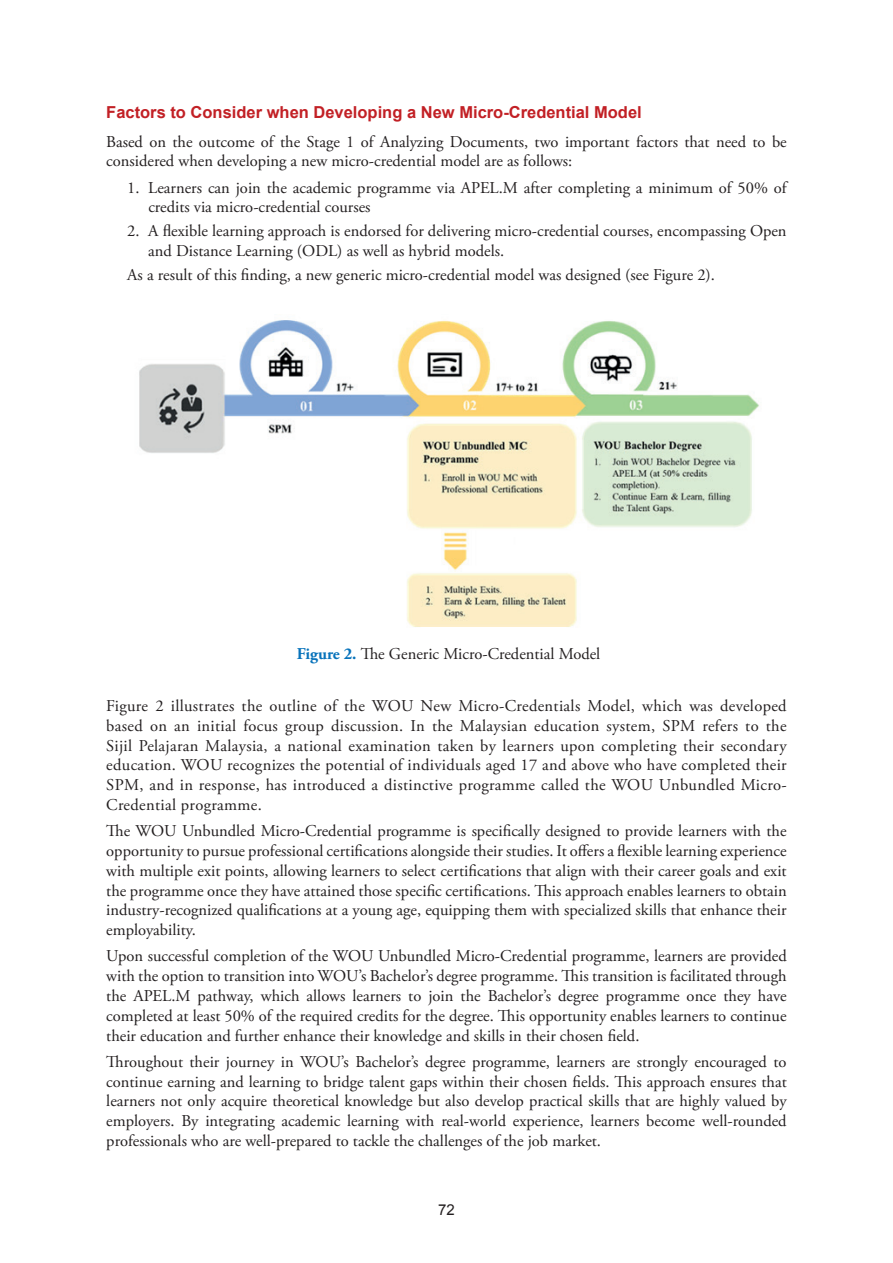
<style>
.page{position:relative;width:893px;height:1263px;background:#fff}
.page>*{position:absolute;margin:0;border:0;box-sizing:border-box;transform-origin:0 0}
.t1{font:16.5px/19.8px "Adobe Garamond Pro";color:#231f20;text-align:justify}
.t2{font:700 16.5px "Arial";color:#c22025}
.t3{font:15px "Arial";color:#231f20}
.s1{font-style:inherit}
.s2{font-weight:700;color:#0873bb}
</style>
<div class="page">
<img style="left:139px;top:320px;width:620px;height:307px">
<p class="t2" style="left:106px;top:102px;width:537px">Factors to Consider <span class="s1">w</span>hen Developing a New Micro-Credential Model</p>
<p class="t1" style="left:106px;top:132px;width:682px">Based on the outcome of the Stage 1 of Analyzing Documents, two important factors that need to be considered when developing a new micro-credential model are as follows:</p>
<p class="t1" style="left:148px;top:178px;width:640px;text-indent:-21px">1. Learners can join the academic programme via APEL.M after completing a minimum of 50% of credits via micro-credential courses</p>
<p class="t1" style="left:148px;top:222px;width:640px;text-indent:-21px">2. A flexible learning approach is endorsed for delivering micro-credential courses, encompassing Open and Distance Learning (ODL) as well as hybrid models.</p>
<p class="t1" style="left:127px;top:266px;width:589px">As a result of this finding, a new generic micro-credential model was designed (see Figure 2).</p>
<p class="t1" style="left:297px;top:644px;width:305px"><span class="s2">Figure 2.</span> The Generic Micro-Credential Model</p>
<p class="t1" style="left:106px;top:696px;width:682px">Figure 2 illustrates the outline of the WOU New Micro-Credentials Model, which was developed based on an initial focus group discussion. In the Malaysian education system, SPM refers to the Sijil Pelajaran Malaysia, a national examination taken by learners upon completing their secondary education. WOU recognizes the potential of individuals aged 17 and above who have completed their SPM, and in response, has introduced a distinctive programme called the WOU Unbundled Micro-Credential programme.</p>
<p class="t1" style="left:106px;top:822px;width:682px">The WOU Unbundled Micro-Credential programme is specifically designed to provide learners with the opportunity to pursue professional certifications alongside their studies. It offers a flexible learning experience with multiple exit points, allowing learners to select certifications that align with their career goals and exit the programme once they have attained those specific certifications. This approach enables learners to obtain industry-recognized qualifications at a young age, equipping them with specialized skills that enhance their employability.</p>
<p class="t1" style="left:106px;top:947px;width:682px">Upon successful completion of the WOU Unbundled Micro-Credential programme, learners are provided with the option to transition into WOU’s Bachelor’s degree programme. This transition is facilitated through the APEL.M pathway, which allows learners to join the Bachelor’s degree programme once they have completed at least 50% of the required credits for the degree. This opportunity enables learners to continue their education and further enhance their knowledge and skills in their chosen field.</p>
<p class="t1" style="left:106px;top:1052px;width:682px">Throughout their journey in WOU’s Bachelor’s degree programme, learners are strongly encouraged to continue earning and learning to bridge talent gaps within their chosen fields. This approach ensures that learners not only acquire theoretical knowledge but also develop practical skills that are highly valued by employers. By integrating academic learning with real-world experience, learners become well-rounded professionals who are well-prepared to tackle the challenges of the job market.</p>
<p class="t3" style="left:438px;top:1199px;width:18px">72</p>
</div>
